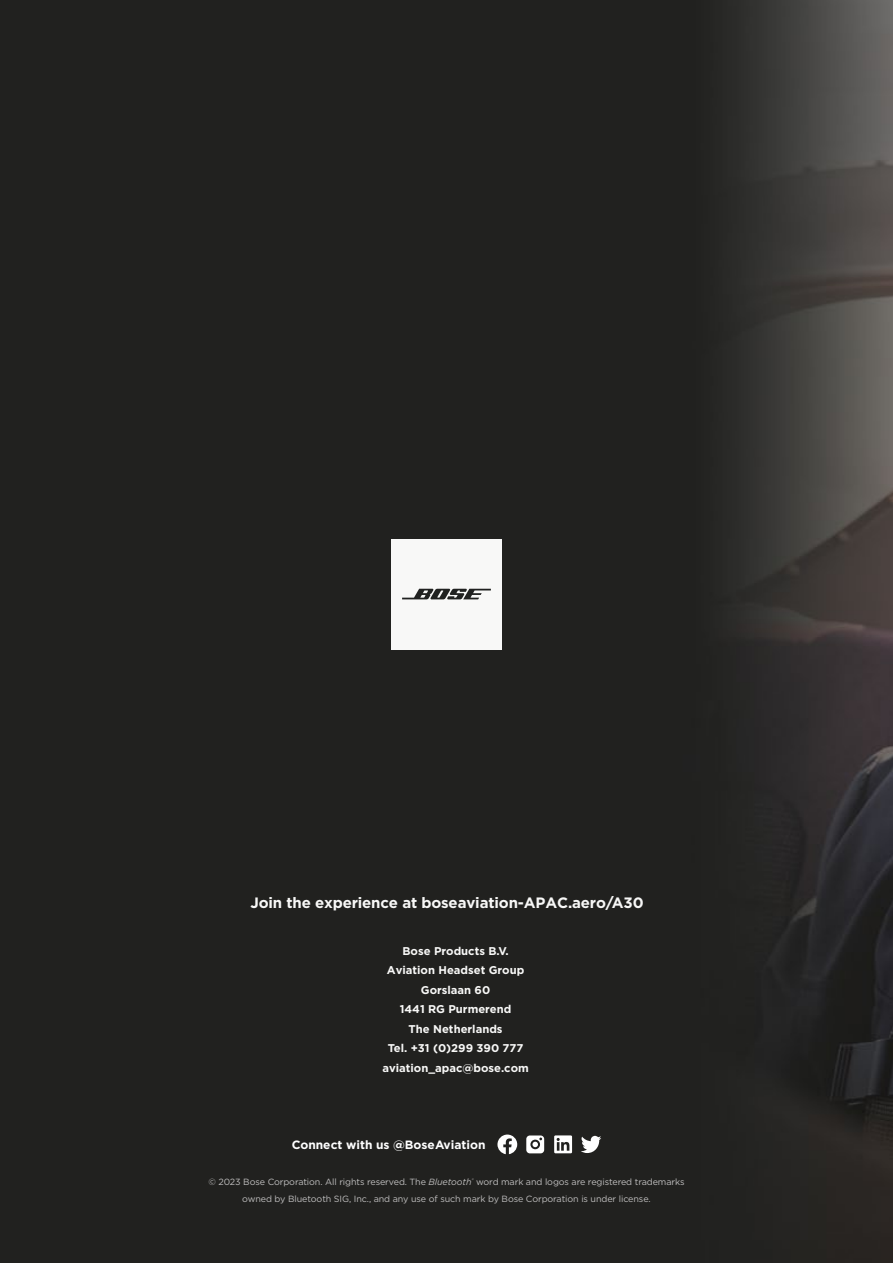
<style>
.page{position:relative;width:893px;height:1263px;background:#fff}
.page>*{position:absolute;margin:0;border:0;box-sizing:border-box;transform-origin:0 0}
.t1{font:700 15px "Gotham";letter-spacing:-.01em;color:#f8f8f7}
.t2{font:700 12px "Gotham";color:#fff}
.t3{font:700 11.25px/19.5px "Gotham";color:#f8f8f7;text-align:center}
.t4{font:9px/16.5px "Gotham";letter-spacing:-.01em;color:#bfbebe;text-align:center}
.s1{font-style:italic}
</style>
<div class="page">
<img style="left:0;top:0;width:893px;height:1263px">
<div style="left:391px;top:539px;width:111px;height:110px;background:#f8f8f7"></div>
<svg style="left:402px;top:589px;width:89px;height:10px"></svg>
<svg style="left:526px;top:1135px;width:18px;height:18px"></svg>
<svg style="left:581px;top:1136px;width:20px;height:17px"></svg>
<svg style="left:497px;top:1134px;width:20px;height:20px"></svg>
<svg style="left:554px;top:1135px;width:18px;height:18px"></svg>
<h1 class="t1" style="left:250px;top:893px;width:395px">Join the experience at boseaviation-APAC.aero/A30</h1>
<p class="t3" style="left:382px;top:941px;width:148px">Bose Products B.V.<br>Aviation Headset Group<br>Gorslaan 60<br>1441 RG Purmerend<br>The Netherlands<br>Tel. +31 (0)299 390 777 aviation_apac@bose.com</p>
<h2 class="t2" style="left:292px;top:1137px;width:195px">Connect with us @BoseAviation</h2>
<p class="t4" style="left:208px;top:1173px;width:478px">© 2023 Bose Corporation. All rights reserved. The <span class="s1">Bluetooth</span><sup>®</sup> word mark and logos are registered trademarks owned by Bluetooth SIG, Inc., and any use of such mark by Bose Corporation is under license.</p>
</div>
